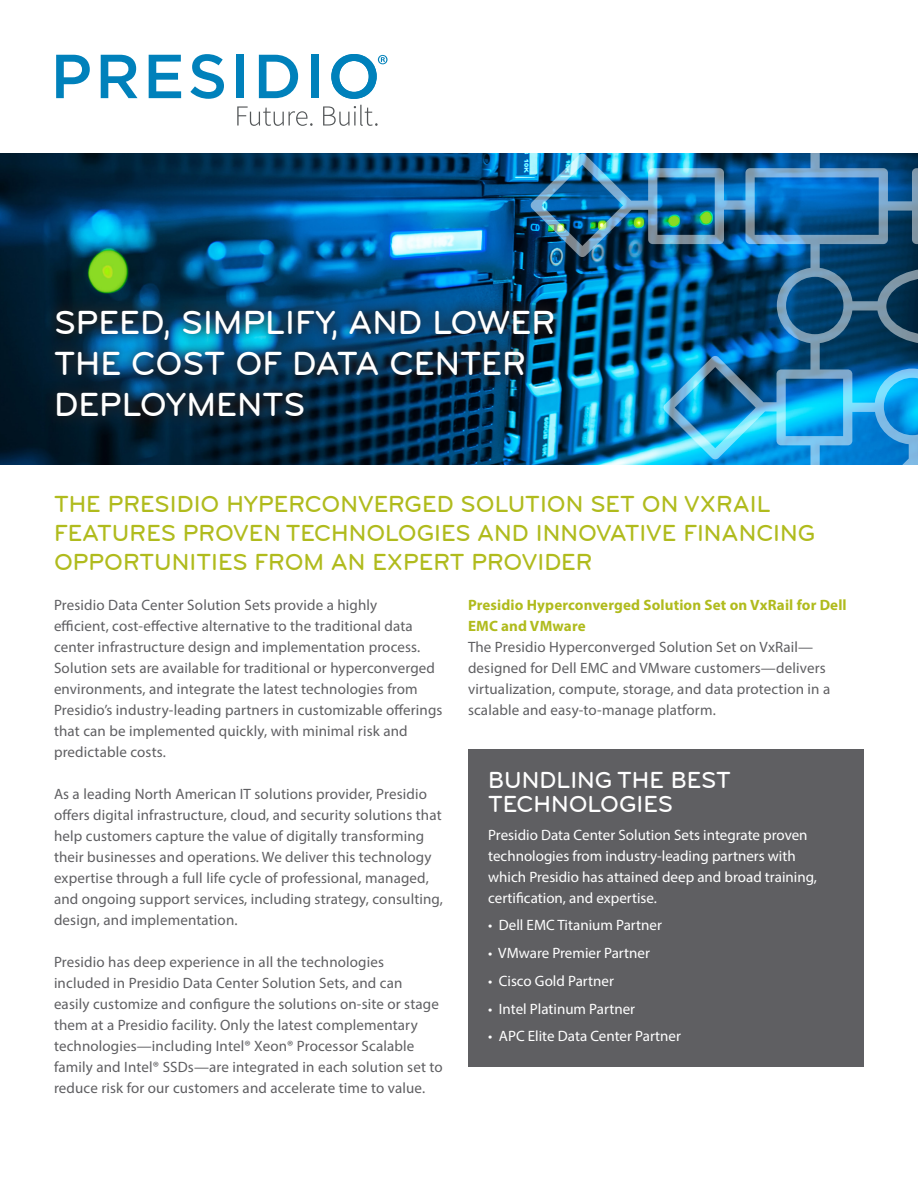
<style>
.page{position:relative;width:918px;height:1188px;background:#fff}
.page>*{position:absolute;margin:0;border:0;box-sizing:border-box;transform-origin:0 0}
.t1{font:500 34.5px/41.4px "Bryant";color:#fff}
.t2{font:500 24px/28.8px "Bryant";color:#b0bb1d}
.t3{font:500 24px/24px "Bryant";color:#fff}
.t4{font:15px/21px "Myriad Pro";letter-spacing:.01em;color:#5f5f62}
.t5{font:15px/21px "Myriad Pro";color:#fff}
.t6{font:700 15px/21px "Myriad Pro";letter-spacing:.01em;color:#b0bb1d}
</style>
<div class="page">
<img style="left:0;top:154px;width:530px;height:310px">
<svg style="left:41px;top:296px;width:489px;height:135px"></svg>
<svg style="left:530px;top:154px;width:388px;height:310px"></svg>
<div style="left:468px;top:750px;width:396px;height:317px;background:#5f5f62"></div>
<svg style="left:56px;top:55px;width:34px;height:43px"></svg>
<svg style="left:101px;top:55px;width:37px;height:43px"></svg>
<svg style="left:149px;top:55px;width:32px;height:43px"></svg>
<svg style="left:190px;top:54px;width:34px;height:45px"></svg>
<div style="left:237px;top:55px;width:7px;height:43px;background:#0081bb"></div>
<svg style="left:259px;top:55px;width:39px;height:43px"></svg>
<div style="left:311px;top:55px;width:8px;height:43px;background:#0081bb"></div>
<svg style="left:331px;top:54px;width:57px;height:45px"></svg>
<svg style="left:237px;top:106px;width:76px;height:20px"></svg>
<svg style="left:323px;top:105px;width:55px;height:21px"></svg>
<p class="t1" style="left:54px;top:301px;width:503px">SPEED, SIMPLIFY, AND LOWER<br>THE COST OF DATA CENTER<br>DEPLOYMENTS</p>
<p class="t2" style="left:54px;top:490px;width:763px">THE PRESIDIO HYPERCONVERGED SOLUTION SET ON VXRAIL<br>FEATURES PROVEN TECHNOLOGIES AND INNOVATIVE FINANCING<br>OPPORTUNITIES FROM AN EXPERT PROVIDER</p>
<p class="t4" style="left:54px;top:595px;width:390px">Presidio Data Center Solution Sets provide a highly<br>efficient, cost-effective alternative to the traditional data center infrastructure design and implementation process.<br>Solution sets are available for traditional or hyperconverged environments, and integrate the latest technologies from Presidio’s industry-leading partners in customizable offerings that can be implemented quickly, with minimal risk and predictable costs.</p>
<p class="t4" style="left:54px;top:784px;width:391px">As a leading North American IT solutions provider, Presidio offers digital infrastructure, cloud, and security solutions that help customers capture the value of digitally transforming their businesses and operations. We deliver this technology expertise through a full life cycle of professional, managed, and ongoing support services, including strategy, consulting, design, and implementation.</p>
<p class="t4" style="left:54px;top:952px;width:390px">Presidio has deep experience in all the technologies included in Presidio Data Center Solution Sets, and can<br>easily customize and configure the solutions on-site or stage them at a Presidio facility. Only the latest complementary technologies—including Intel® Xeon® Processor Scalable family and Intel® SSDs—are integrated in each solution set to reduce risk for our customers and accelerate time to value.</p>
<p class="t6" style="left:468px;top:594px;width:380px">Presidio Hyperconverged Solution Set on VxRail for Dell<br>EMC and VMware</p>
<p class="t4" style="left:468px;top:636px;width:364px">The Presidio Hyperconverged Solution Set on VxRail— designed for Dell EMC and VMware customers—delivers virtualization, compute, storage, and data protection in a scalable and easy-to-manage platform.</p>
<p class="t3" style="left:488px;top:768px;width:244px">BUNDLING THE BEST<br>TECHNOLOGIES</p>
<p class="t5" style="left:488px;top:824px;width:330px">Presidio Data Center Solution Sets integrate proven technologies from industry-leading partners with which Presidio has attained deep and broad training, certification, and expertise.</p>
<p class="t5" style="left:488px;top:915px;width:175px">• Dell EMC Titanium Partner</p>
<p class="t5" style="left:488px;top:942px;width:163px">• VMware Premier Partner</p>
<p class="t5" style="left:488px;top:970px;width:127px">• Cisco Gold Partner</p>
<p class="t5" style="left:488px;top:998px;width:148px">• Intel Platinum Partner</p>
<p class="t5" style="left:488px;top:1026px;width:194px">• APC Elite Data Center Partner</p>
</div>
